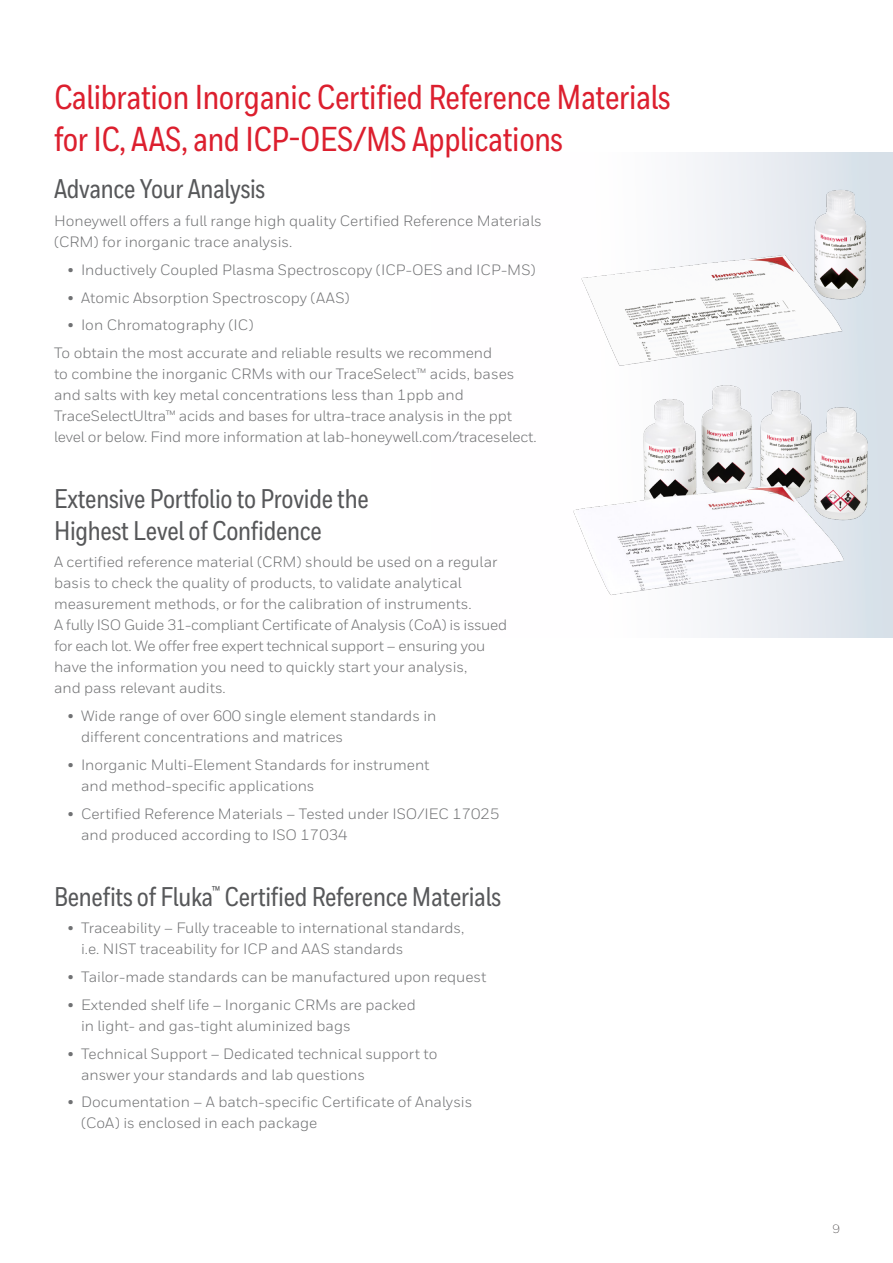
<style>
.page{position:relative;width:893px;height:1263px;background:#fff}
.page>*{position:absolute;margin:0;border:0;box-sizing:border-box;transform-origin:0 0}
.t1{font:500 34.5px/42px "Honeywell Cond";letter-spacing:-.01em;color:#dc1f2e}
.t2{font:500 27px/31.5px "Honeywell Cond";letter-spacing:-.01em;color:#57585a}
.t3{font:15px/21px "Honeywell Sans";color:#707173}
.t4{font:300 12px "Honeywell Sans";color:#231f20}
</style>
<div class="page">
<div style="left:431px;top:152px;width:462px;height:486px;background:linear-gradient(to right,#fff,#dee5ec)"></div>
<img style="left:576px;top:186px;width:295px;height:187px">
<img style="left:571px;top:383px;width:300px;height:214px">
<h1 class="t1" style="left:54px;top:77px;width:618px">Calibration Inorganic Certified Reference Materials for IC, AAS, and ICP-OES/MS Applications</h1>
<h2 class="t2" style="left:54px;top:174px;width:213px">Advance Your Analysis</h2>
<p class="t3" style="left:54px;top:210px;width:489px">Honeywell offers a full range high quality Certified Reference Materials (CRM) for inorganic trace analysis.</p>
<p class="t3" style="left:68px;top:259px;width:470px">• Inductively Coupled Plasma Spectroscopy (ICP-OES and ICP-MS)</p>
<p class="t3" style="left:68px;top:287px;width:284px">• Atomic Absorption Spectroscopy (AAS)</p>
<p class="t3" style="left:54px;top:311px;width:440px;line-height:27.8px;text-indent:14px">• Ion Chromatography (IC)<br>To obtain the most accurate and reliable results we recommend</p>
<p class="t3" style="left:54px;top:363px;width:482px">to combine the inorganic CRMs with our TraceSelect™ acids, bases and salts with key metal concentrations less than 1ppb and TraceSelectUltra™ acids and bases for ultra-trace analysis in the ppt level or below. Find more information at lab-honeywell.com/traceselect.</p>
<h2 class="t2" style="left:54px;top:483px;width:316px">Extensive Portfolio to Provide the<br>Highest Level of Confidence</h2>
<p class="t3" style="left:54px;top:552px;width:455px">A certified reference material (CRM) should be used on a regular basis to check the quality of products, to validate analytical measurement methods, or for the calibration of instruments.<br>A fully ISO Guide 31-compliant Certificate of Analysis (CoA) is issued for each lot. We offer free expert technical support – ensuring you have the information you need to quickly start your analysis,<br>and pass relevant audits.</p>
<p class="t3" style="left:81px;top:705px;width:357px;text-indent:-14px">• Wide range of over 600 single element standards in different concentrations and matrices</p>
<p class="t3" style="left:81px;top:754px;width:350px;text-indent:-14px">• Inorganic Multi-Element Standards for instrument and method-specific applications</p>
<p class="t3" style="left:81px;top:803px;width:420px;text-indent:-14px">• Certified Reference Materials – Tested under ISO/IEC 17025 and produced according to ISO 17034</p>
<h2 class="t2" style="left:54px;top:881px;width:449px">Benefits of Fluka<sup>™</sup> Certified Reference Materials</h2>
<p class="t3" style="left:81px;top:918px;width:385px;text-indent:-14px">• Traceability – Fully traceable to international standards, i.e. NIST traceability for ICP and AAS standards</p>
<p class="t3" style="left:68px;top:966px;width:420px">• Tailor-made standards can be manufactured upon request</p>
<p class="t3" style="left:81px;top:994px;width:336px;text-indent:-14px">• Extended shelf life – Inorganic CRMs are packed in light- and gas-tight aluminized bags</p>
<p class="t3" style="left:81px;top:1043px;width:358px;text-indent:-14px">• Technical Support – Dedicated technical support to answer your standards and lab questions</p>
<p class="t3" style="left:81px;top:1092px;width:393px;text-indent:-14px">• Documentation – A batch-specific Certificate of Analysis (CoA) is enclosed in each package</p>
<p class="t4" style="left:832px;top:1222px;width:9px">9</p>
</div>
